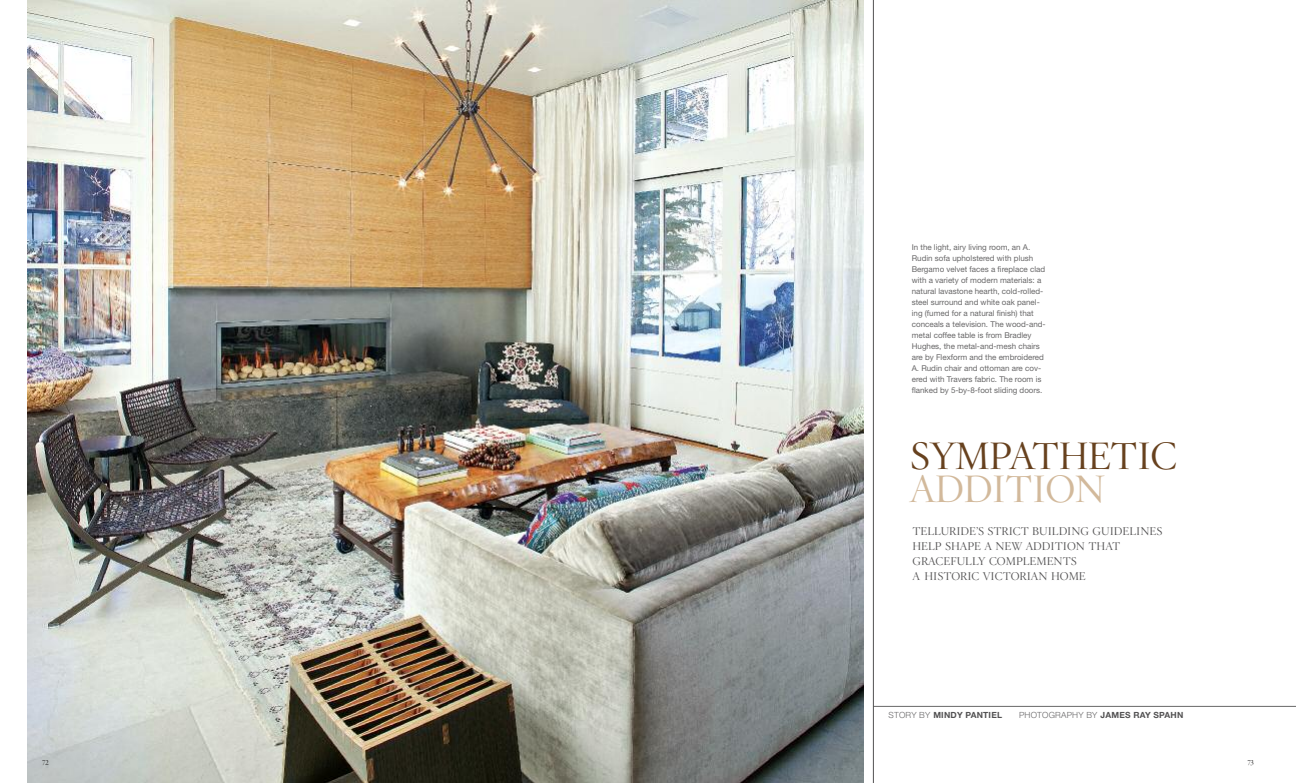
<style>
.page{position:relative;width:1296px;height:783px;background:#fff}
.page>*{position:absolute;margin:0;border:0;box-sizing:border-box;transform-origin:0 0}
.t1{font:37.3px "Hoefler Titling HTF Lt Roman";letter-spacing:-.02em;color:#67411e}
.t2{font:37.3px "Hoefler Titling HTF Lt Roman";letter-spacing:-.02em;color:#d2b99b}
.t3{font:11px/15px "Hoefler Titling HTF Lt Roman";color:#525152}
.t4{font:300 8.5px "Helvetica Neue";letter-spacing:.025em;color:#686768}
.t5{font:700 8.5px "Helvetica Neue";letter-spacing:.025em;color:#525152}
.t6{font:8px/11px "Helvetica Neue";color:#686768}
.t7{font:6.8px "Hoefler Titling HTF Lt SC";color:#272627}
.s1{font-weight:300;color:#686768}
.s2{font-weight:700;color:#525152}
</style>
<div class="page">
<hr style="left:873px;top:706px;width:423px;height:1px;background:#686768">
<img style="left:27px;top:0;width:836px;height:783px">
<hr style="left:873px;top:0;width:1px;height:783px;background:#525152">
<p class="t7" style="left:42px;top:759px;width:8px">72</p>
<p class="t6" style="left:912px;top:242px;width:135px">In the light, airy living room, an A.<br>Rudin sofa upholstered with plush Bergamo velvet faces a fireplace clad with a variety of modern materials: a natural lavastone hearth, cold-rolled&shy;steel surround and white oak panel&shy;ing (fumed for a natural finish) that conceals a television. The wood-and&shy;metal coffee table is from Bradley Hughes, the metal-and-mesh chairs are by Flexform and the embroidered A. Rudin chair and ottoman are cov&shy;ered with Travers fabric. The room is flanked by 5-by-8-foot sliding doors.</p>
<h1 class="t1" style="left:910px;top:434px;width:269px">SYMPATHETIC</h1>
<h1 class="t2" style="left:910px;top:467px;width:197px">ADDITION</h1>
<h2 class="t3" style="left:912px;top:523px;width:252px">TELLURIDE’S STRICT BUILDING GUIDELINES<br>HELP SHAPE A NEW ADDITION THAT<br>GRACEFULLY COMPLEMENTS<br>A HISTORIC VICTORIAN HOME</h2>
<p class="t5" style="left:889px;top:712px;width:115px"><span class="s1">STORY BY</span> MINDY PANTIEL</p>
<p class="t4" style="left:1019px;top:712px;width:166px">PHOTOGRAPHY BY <span class="s2">JAMES RAY SPAHN</span></p>
<p class="t7" style="left:1248px;top:759px;width:8px">73</p>
</div>
